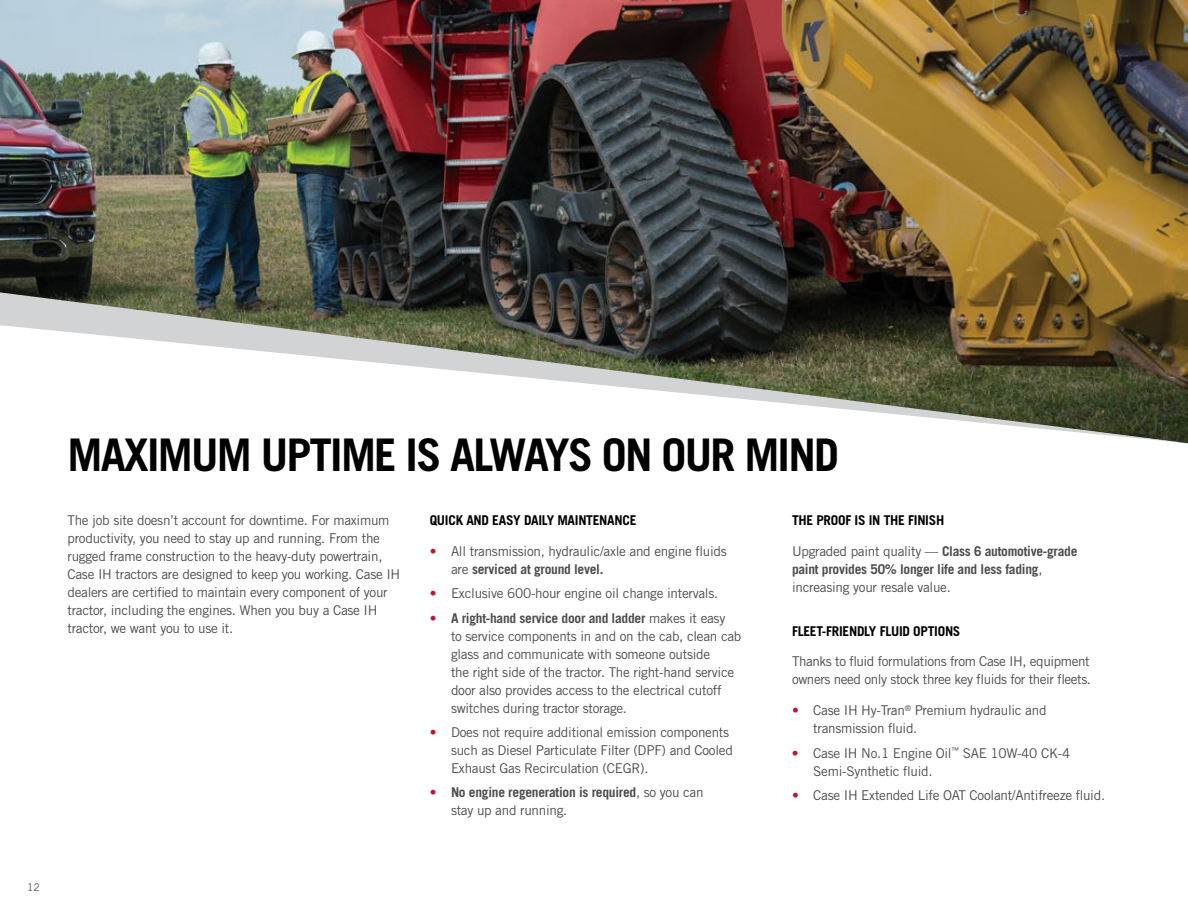
<style>
.page{position:relative;width:1188px;height:918px;background:#fff}
.page>*{position:absolute;margin:0;border:0;box-sizing:border-box;transform-origin:0 0}
.t1{font:700 45px "Trade Gothic LT Std";letter-spacing:-.04em;color:#000}
.t2{font:13.5px/18px "Trade Gothic LT Std";letter-spacing:-.02em;color:#4d4d4f}
.t3{font:700 13.5px/18px "Trade Gothic LT Std";letter-spacing:-.02em;color:#4d4d4f}
.t4{font:700 13.5px "Trade Gothic LT Std";letter-spacing:-.02em;color:#000}
.t5{font:10.5px "Trade Gothic LT Std";color:#4d4d4f}
.s1{color:#c4122f}
.s2{font-weight:700}
.s3{font-weight:700;color:#c4122f}
.s4{font-weight:400}
</style>
<div class="page">
<img style="left:0;top:0;width:1188px;height:292px">
<svg style="left:0;top:292px;width:1188px;height:151px"></svg>
<p class="t5" style="left:27px;top:881px;width:14px">12</p>
<h1 class="t1" style="left:68px;top:428px;width:773px">MAXIMUM UPTIME IS ALWAYS ON OUR MIND</h1>
<p class="t2" style="left:68px;top:511px;width:334px">The job site doesn’t account for downtime. For maximum productivity, you need to stay up and running. From the rugged frame construction to the heavy-duty powertrain, Case IH tractors are designed to keep you working. Case IH dealers are certified to maintain every component of your tractor, including the engines. When you buy a Case IH tractor, we want you to use it.</p>
<p class="t4" style="left:430px;top:512px;width:208px">QUICK AND EASY DAILY MAINTENANCE</p>
<p class="t2" style="left:451px;top:542px;width:277px;text-indent:-21px"><span class="s1">•</span> All transmission, hydraulic/axle and engine fluids are <span class="s2">serviced at ground level.</span></p>
<p class="t2" style="left:430px;top:584px;width:290px"><span class="s1">•</span> Exclusive 600-hour engine oil change intervals.</p>
<p class="t2" style="left:451px;top:609px;width:292px;text-indent:-21px"><span class="s3">•</span> <span class="s2">A right-hand service door and ladder</span> makes it easy<br>to service components in and on the cab, clean cab glass and communicate with someone outside<br>the right side of the tractor. The right-hand service door also provides access to the electrical cutoff switches during tractor storage.</p>
<p class="t2" style="left:451px;top:723px;width:283px;text-indent:-21px"><span class="s1">•</span> Does not require additional emission components such as Diesel Particulate Filter (DPF) and Cooled<br>Exhaust Gas Recirculation (CEGR).</p>
<p class="t3" style="left:451px;top:783px;width:254px;text-indent:-21px"><span class="s1">•</span> No engine regeneration is required<span class="s4">, so you can stay up and running.</span></p>
<p class="t4" style="left:792px;top:512px;width:154px">THE PROOF IS IN THE FINISH</p>
<p class="t3" style="left:792px;top:542px;width:287px"><span class="s4">Upgraded paint quality —</span> Class 6 automotive-grade paint provides 50% longer life and less fading<span class="s4">, increasing your resale value.</span></p>
<p class="t4" style="left:792px;top:622px;width:170px">FLEET-FRIENDLY FLUID OPTIONS</p>
<p class="t2" style="left:792px;top:652px;width:301px">Thanks to fluid formulations from Case IH, equipment owners need only stock three key fluids for their fleets.</p>
<p class="t2" style="left:813px;top:701px;width:235px;text-indent:-21px"><span class="s1">•</span> Case IH Hy-Tran<sup>®</sup> Premium hydraulic and transmission fluid.</p>
<p class="t2" style="left:813px;top:744px;width:259px;text-indent:-21px"><span class="s1">•</span> Case IH No.1 Engine Oil<sup>™</sup> SAE 10W-40 CK-4<br>Semi-Synthetic fluid.</p>
<p class="t2" style="left:792px;top:786px;width:315px"><span class="s1">•</span> Case IH Extended Life OAT Coolant/Antifreeze fluid.</p>
</div>
